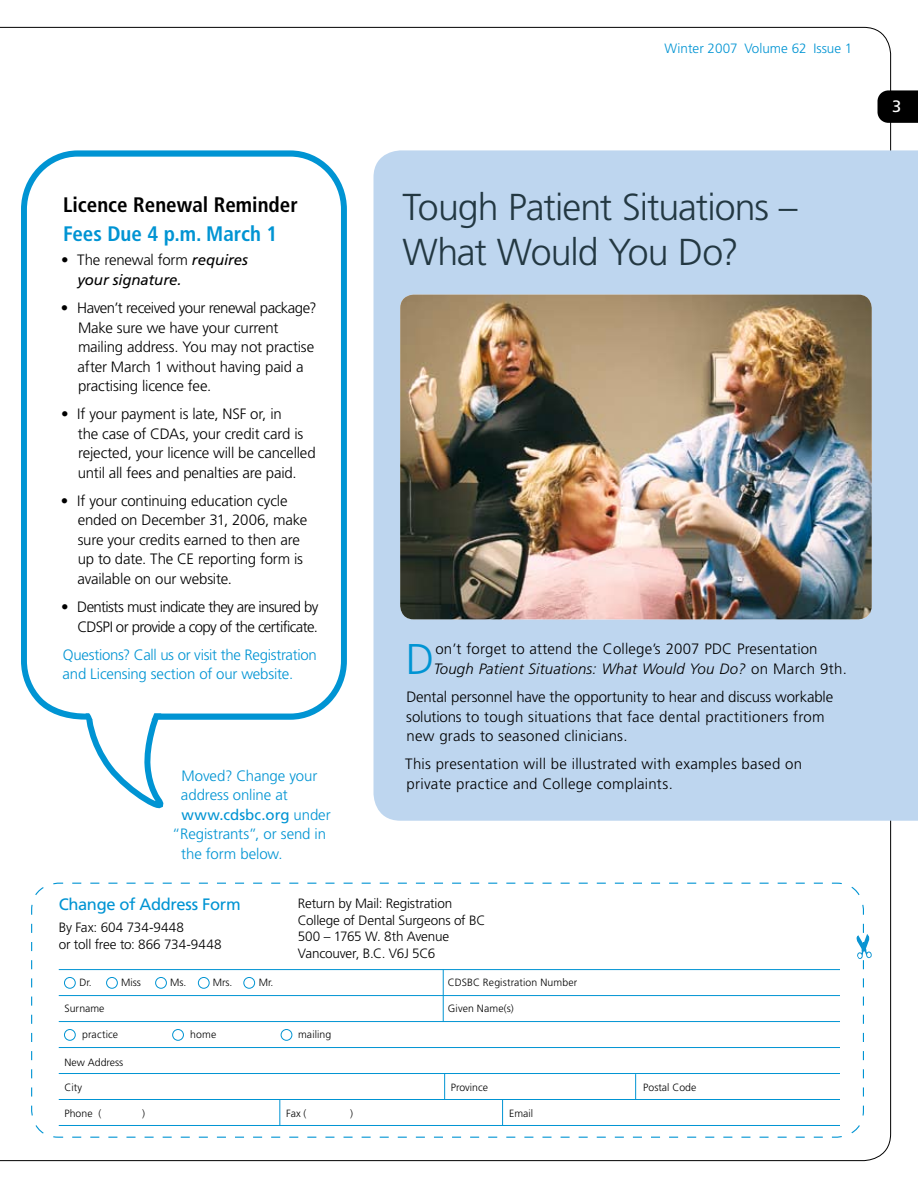
<style>
.page{position:relative;width:918px;height:1188px;background:#fff}
.page>*{position:absolute;margin:0;border:0;box-sizing:border-box;transform-origin:0 0}
.t1{font:300 42.9px "Frutiger";color:#0094d3}
.t2{font:300 37.5px/45px "Frutiger";letter-spacing:-.025em;color:#233842}
.t3{font:700 condensed 21px "Frutiger";color:#000}
.t4{font:700 condensed 21px "Frutiger";color:#0094d3}
.t5{font:16.5px "Frutiger";letter-spacing:-.02em;color:#0094d3}
.t6{font:300 15px/19.5px "Frutiger";letter-spacing:-.01em;color:#000}
.t7{font:300 15px/19.5px "Frutiger";letter-spacing:.01em;color:#000}
.t8{font:300 15px/19.5px "Frutiger";letter-spacing:-.01em;color:#0094d3}
.t9{font:300 15px/19.5px "Frutiger";letter-spacing:.02em;color:#000}
.t10{font:300 15px/19.5px "Frutiger";letter-spacing:-.045em;color:#000;text-align:right}
.t11{font:italic 15px/19.5px "Frutiger";letter-spacing:-.01em;color:#000}
.t12{font:15px "Frutiger";letter-spacing:.005em;color:#0094d3}
.t13{font:300 13.5px/16.5px "Frutiger";letter-spacing:-.01em;color:#000}
.t14{font:300 13.5px "Frutiger";color:#0094d3}
.t15{font:300 10.5px "Frutiger";color:#000}
.s1{font-weight:300;font-style:normal}
.s2{font-weight:300}
.s3{font-style:italic}
</style>
<div class="page">
<svg style="left:891px;top:90px;width:27px;height:33px"></svg>
<div style="left:374px;top:150px;width:544px;height:671px;background:#bed6ef"></div>
<svg style="left:21px;top:150px;width:326px;height:570px"></svg>
<svg style="left:77px;top:696px;width:92px;height:113px"></svg>
<svg style="left:31px;top:882px;width:833px;height:256px"></svg>
<hr style="left:59px;top:1099px;width:781px;height:1px;background:#0094d3">
<hr style="left:59px;top:1125px;width:781px;height:1px;background:#0094d3">
<svg style="left:280px;top:1100px;width:1px;height:25px"></svg>
<svg style="left:502px;top:1100px;width:1px;height:25px"></svg>
<hr style="left:59px;top:969px;width:781px;height:1px;background:#0094d3">
<hr style="left:59px;top:995px;width:781px;height:1px;background:#0094d3">
<hr style="left:59px;top:1021px;width:781px;height:1px;background:#0094d3">
<hr style="left:59px;top:1047px;width:781px;height:1px;background:#0094d3">
<hr style="left:59px;top:1073px;width:781px;height:1px;background:#0094d3">
<hr style="left:443px;top:970px;width:1px;height:52px;background:#0094d3">
<svg style="left:444px;top:1074px;width:1px;height:25px"></svg>
<svg style="left:635px;top:1074px;width:1px;height:25px"></svg>
<svg style="left:857px;top:919px;width:15px;height:178px"></svg>
<div style="left:64px;top:977px;width:12px;height:12px;border:1px solid #0094d3;border-radius:50%"></div>
<div style="left:106px;top:977px;width:12px;height:12px;border:1px solid #0094d3;border-radius:50%"></div>
<div style="left:155px;top:977px;width:12px;height:12px;border:1px solid #0094d3;border-radius:50%"></div>
<div style="left:198px;top:977px;width:12px;height:12px;border:1px solid #0094d3;border-radius:50%"></div>
<div style="left:243px;top:977px;width:12px;height:12px;border:1px solid #0094d3;border-radius:50%"></div>
<div style="left:64px;top:1029px;width:12px;height:12px;border:1px solid #0094d3;border-radius:50%"></div>
<div style="left:172px;top:1029px;width:12px;height:12px;border:1px solid #0094d3;border-radius:50%"></div>
<div style="left:281px;top:1029px;width:11px;height:12px;border:1px solid #0094d3;border-radius:50%"></div>
<img style="left:400px;top:295px;width:472px;height:324px;border-radius:14px">
<h3 class="t3" style="left:63px;top:192px;width:236px">Licence Renewal Reminder</h3>
<h3 class="t4" style="left:63px;top:221px;width:216px">Fees Due 4 p.m. March 1</h3>
<p class="t11" style="left:77px;top:250px;width:172px;text-indent:-16px"><span class="s1">• The renewal form</span> requires your signature.</p>
<p class="t6" style="left:78px;top:298px;width:240px;text-indent:-17px">• Haven’t received your renewal package?<br>Make sure we have your current mailing address. You may not practise after March 1 without having paid a practising licence fee.</p>
<p class="t6" style="left:78px;top:404px;width:239px;text-indent:-17px">• If your payment is late, NSF or, in<br>the case of CDAs, your credit card is rejected, your licence will be cancelled until all fees and penalties are paid.</p>
<p class="t6" style="left:78px;top:491px;width:231px;text-indent:-17px">• If your continuing education cycle ended on December 31, 2006, make sure your credits earned to then are up to date. The CE reporting form is available on our website.</p>
<p class="t10" style="left:61px;top:597px;width:259px">• Dentists must indicate they are insured by<br>CDSPI or provide a copy of the certificate.</p>
<p class="t8" style="left:63px;top:645px;width:256px">Questions? Call us or visit the Registration and Licensing section of our website.</p>
<p class="t8" style="left:182px;top:766px;width:137px">Moved? Change your</p>
<p class="t8" style="left:181px;top:785px;width:108px">address online at</p>
<p class="t12" style="left:181px;top:806px;width:151px">www.cdsbc.org <span class="s2">under</span></p>
<p class="t8" style="left:172px;top:824px;width:155px">“Registrants”, or send in</p>
<p class="t8" style="left:181px;top:844px;width:103px">the form below.</p>
<p class="t14" style="left:665px;top:40px;width:189px">Winter 2007 Volume 62 Issue 1</p>
<h2 class="t2" style="left:402px;top:185px;width:397px">Tough Patient Situations –<br>What Would You Do?</h2>
<h1 class="t1" style="left:406px;top:635px;width:30px">D</h1>
<p class="t7" style="left:434px;top:639px;width:415px">on’t forget to attend the College’s 2007 PDC Presentation<br><span class="s3">Tough Patient Situations: What Would You Do?</span> on March 9th.</p>
<p class="t7" style="left:406px;top:687px;width:429px">Dental personnel have the opportunity to hear and discuss workable solutions to tough situations that face dental practitioners from new grads to seasoned clinicians.</p>
<p class="t9" style="left:405px;top:754px;width:399px">This presentation will be illustrated with examples based on private practice and College complaints.</p>
<p class="t5" style="left:59px;top:895px;width:183px">Change of Address Form</p>
<p class="t13" style="left:59px;top:919px;width:164px">By Fax: 604 734-9448<br>or toll free to: 866 734-9448</p>
<p class="t15" style="left:79px;top:977px;width:14px">Dr.</p>
<p class="t15" style="left:121px;top:977px;width:21px">Miss</p>
<p class="t15" style="left:170px;top:977px;width:18px">Ms.</p>
<p class="t15" style="left:213px;top:977px;width:21px">Mrs.</p>
<p class="t15" style="left:259px;top:977px;width:16px">Mr.</p>
<p class="t13" style="left:298px;top:895px;width:189px">Return by Mail: Registration<br>College of Dental Surgeons of BC<br>500 – 1765 W. 8th Avenue<br>Vancouver, B.C. V6J 5C6</p>
<p class="t15" style="left:448px;top:977px;width:131px">CDSBC Registration Number</p>
<p class="t15" style="left:65px;top:1003px;width:41px">Surname</p>
<p class="t15" style="left:448px;top:1003px;width:67px">Given Name(s)</p>
<p class="t15" style="left:82px;top:1028px;width:37px">practice</p>
<p class="t15" style="left:190px;top:1028px;width:28px">home</p>
<p class="t15" style="left:298px;top:1028px;width:35px">mailing</p>
<p class="t15" style="left:65px;top:1056px;width:60px">New Address</p>
<p class="t15" style="left:65px;top:1081px;width:19px">City</p>
<p class="t15" style="left:451px;top:1081px;width:39px">Province</p>
<p class="t15" style="left:643px;top:1081px;width:55px">Postal Code</p>
<p class="t15" style="left:65px;top:1107px;width:38px">Phone (</p>
<p class="t15" style="left:142px;top:1107px;width:4px">)</p>
<p class="t15" style="left:286px;top:1107px;width:22px">Fax (</p>
<p class="t15" style="left:350px;top:1107px;width:4px">)</p>
<p class="t15" style="left:509px;top:1107px;width:25px">Email</p>
</div>
